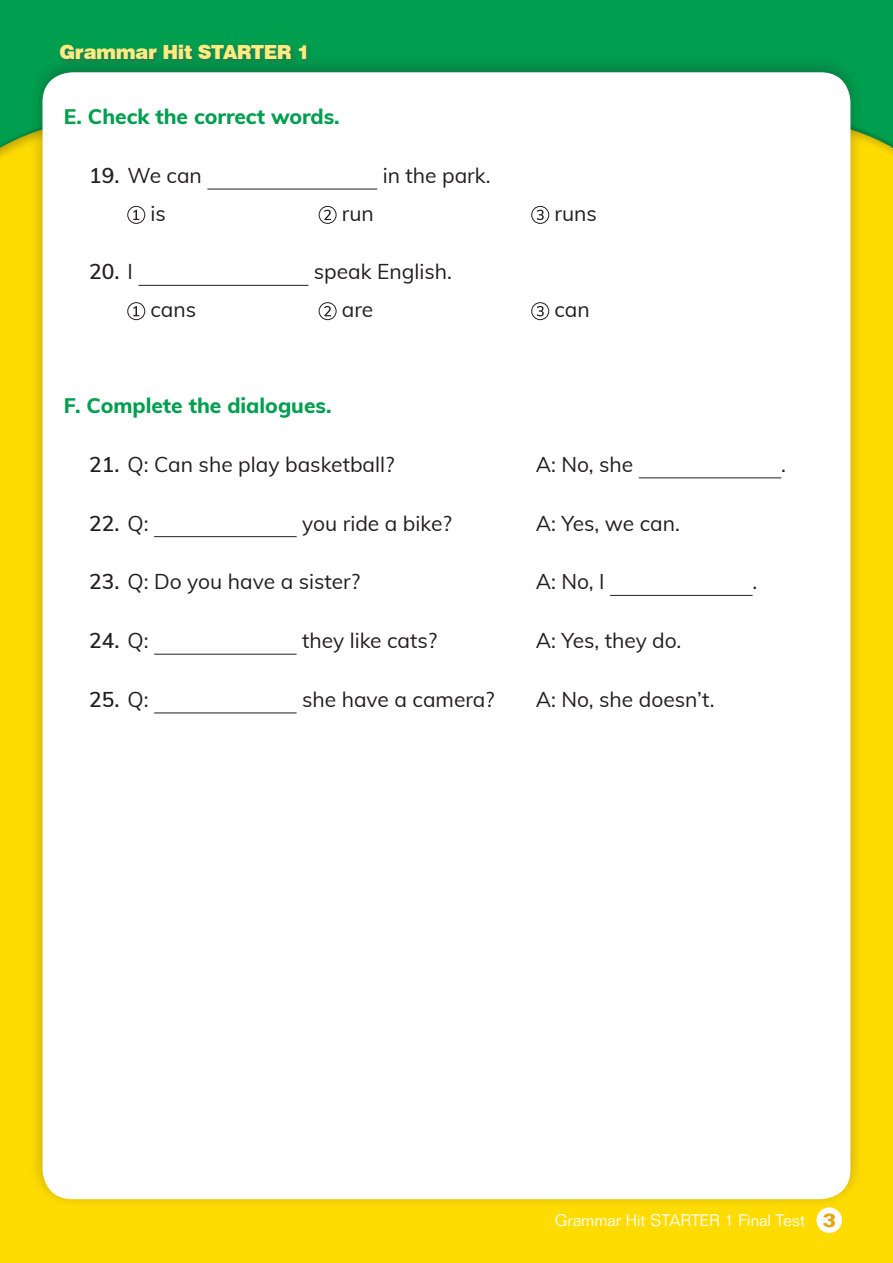
<style>
.page{position:relative;width:893px;height:1263px;background:#ffdc01}
.page>*{position:absolute;margin:0;border:0;box-sizing:border-box;transform-origin:0 0}
.t1{font:21px "Muli";color:#231f20}
.t2{font:800 21px "Muli";color:#009f4f}
.t3{font:600 21px "Muli";color:#231f20}
.t4{font:900 19.5px "Swiss 721 BT";letter-spacing:-.025em;color:#ffeb82}
.t5{font:300 16.5px "Folio Std";color:#fff}
.s1{font-weight:600}
.s2{font-weight:400}
.s3{font-weight:700;font-size:19.5px;color:#e5a710}
</style>
<div class="page">
<div style="left:0;top:0;width:893px;height:215px;background:#231f20;opacity:.2"></div>
<div style="left:28px;top:54px;width:837px;height:1155px;background:#231f20;opacity:.3"></div>
<div style="left:43px;top:72px;width:807px;height:1127px;background:#fff;border-radius:30px"></div>
<hr style="left:207px;top:189px;width:170px;height:1px;background:#231f20">
<hr style="left:138px;top:285px;width:170px;height:1px;background:#231f20">
<hr style="left:639px;top:477px;width:142px;height:1px;background:#231f20">
<hr style="left:154px;top:536px;width:143px;height:1px;background:#231f20">
<hr style="left:610px;top:595px;width:143px;height:1px;background:#231f20">
<hr style="left:154px;top:654px;width:143px;height:1px;background:#231f20">
<hr style="left:154px;top:712px;width:143px;height:1px;background:#231f20">
<div style="left:128px;top:206px;width:17px;height:18px;border:1px solid #231f20;border-radius:50%"></div>
<svg style="left:133px;top:210px;width:6px;height:10px"></svg>
<svg style="left:319px;top:206px;width:17px;height:17px"></svg>
<div style="left:319px;top:206px;width:17px;height:18px;border:1px solid #231f20;border-radius:50%"></div>
<svg style="left:324px;top:210px;width:7px;height:10px"></svg>
<svg style="left:532px;top:206px;width:17px;height:17px"></svg>
<div style="left:531px;top:206px;width:18px;height:18px;border:1px solid #231f20;border-radius:50%"></div>
<svg style="left:537px;top:210px;width:7px;height:10px"></svg>
<svg style="left:128px;top:303px;width:17px;height:17px"></svg>
<div style="left:128px;top:302px;width:17px;height:18px;border:1px solid #231f20;border-radius:50%"></div>
<svg style="left:133px;top:306px;width:6px;height:10px"></svg>
<svg style="left:319px;top:303px;width:17px;height:17px"></svg>
<div style="left:319px;top:302px;width:17px;height:18px;border:1px solid #231f20;border-radius:50%"></div>
<svg style="left:324px;top:306px;width:7px;height:10px"></svg>
<svg style="left:532px;top:303px;width:17px;height:17px"></svg>
<div style="left:531px;top:302px;width:18px;height:18px;border:1px solid #231f20;border-radius:50%"></div>
<svg style="left:537px;top:306px;width:7px;height:10px"></svg>
<div style="left:57px;top:42px;width:255px;height:23px;background:#663c4c;opacity:.4"></div>
<div style="left:816px;top:1207px;width:26px;height:26px;background:#fff;border-radius:50%"></div>
<p class="t4" style="left:60px;top:41px;width:252px">Grammar Hit STARTER 1</p>
<p class="t2" style="left:64px;top:101px;width:277px">E. Check the correct words.</p>
<p class="t1" style="left:89px;top:160px;width:114px"><span class="s1">19.</span> We can</p>
<p class="t1" style="left:383px;top:160px;width:110px">in the park.</p>
<p class="t1" style="left:150px;top:198px;width:17px">is</p>
<p class="t1" style="left:342px;top:198px;width:34px">run</p>
<p class="t1" style="left:554px;top:198px;width:44px">runs</p>
<p class="t3" style="left:89px;top:256px;width:45px">20. <span class="s2">I</span></p>
<p class="t1" style="left:314px;top:256px;width:140px">speak English.</p>
<p class="t1" style="left:150px;top:294px;width:47px">cans</p>
<p class="t1" style="left:342px;top:294px;width:33px">are</p>
<p class="t1" style="left:554px;top:294px;width:37px">can</p>
<p class="t2" style="left:64px;top:390px;width:269px">F. Complete the dialogues.</p>
<p class="t1" style="left:89px;top:449px;width:307px"><span class="s1">21.</span> Q: Can she play basketball?</p>
<p class="t1" style="left:536px;top:449px;width:99px">A: No, she</p>
<p class="t3" style="left:89px;top:508px;width:61px">22. <span class="s2">Q:</span></p>
<p class="t1" style="left:302px;top:508px;width:151px">you ride a bike?</p>
<p class="t1" style="left:536px;top:508px;width:146px">A: Yes, we can.</p>
<p class="t1" style="left:89px;top:566px;width:272px"><span class="s1">23.</span> Q: Do you have a sister?</p>
<p class="t1" style="left:536px;top:566px;width:70px">A: No, I</p>
<p class="t3" style="left:89px;top:625px;width:61px">24. <span class="s2">Q:</span></p>
<p class="t1" style="left:302px;top:625px;width:137px">they like cats?</p>
<p class="t1" style="left:536px;top:625px;width:147px">A: Yes, they do.</p>
<p class="t3" style="left:89px;top:684px;width:61px">25. <span class="s2">Q:</span></p>
<p class="t1" style="left:302px;top:684px;width:194px">she have a camera?</p>
<p class="t1" style="left:536px;top:684px;width:180px">A: No, she doesn’t.</p>
<p class="t1" style="left:781px;top:449px;width:6px">.</p>
<p class="t1" style="left:753px;top:566px;width:6px">.</p>
<p class="t5" style="left:555px;top:1211px;width:282px">Grammar Hit STARTER 1 Final Test <span class="s3">3</span></p>
</div>
